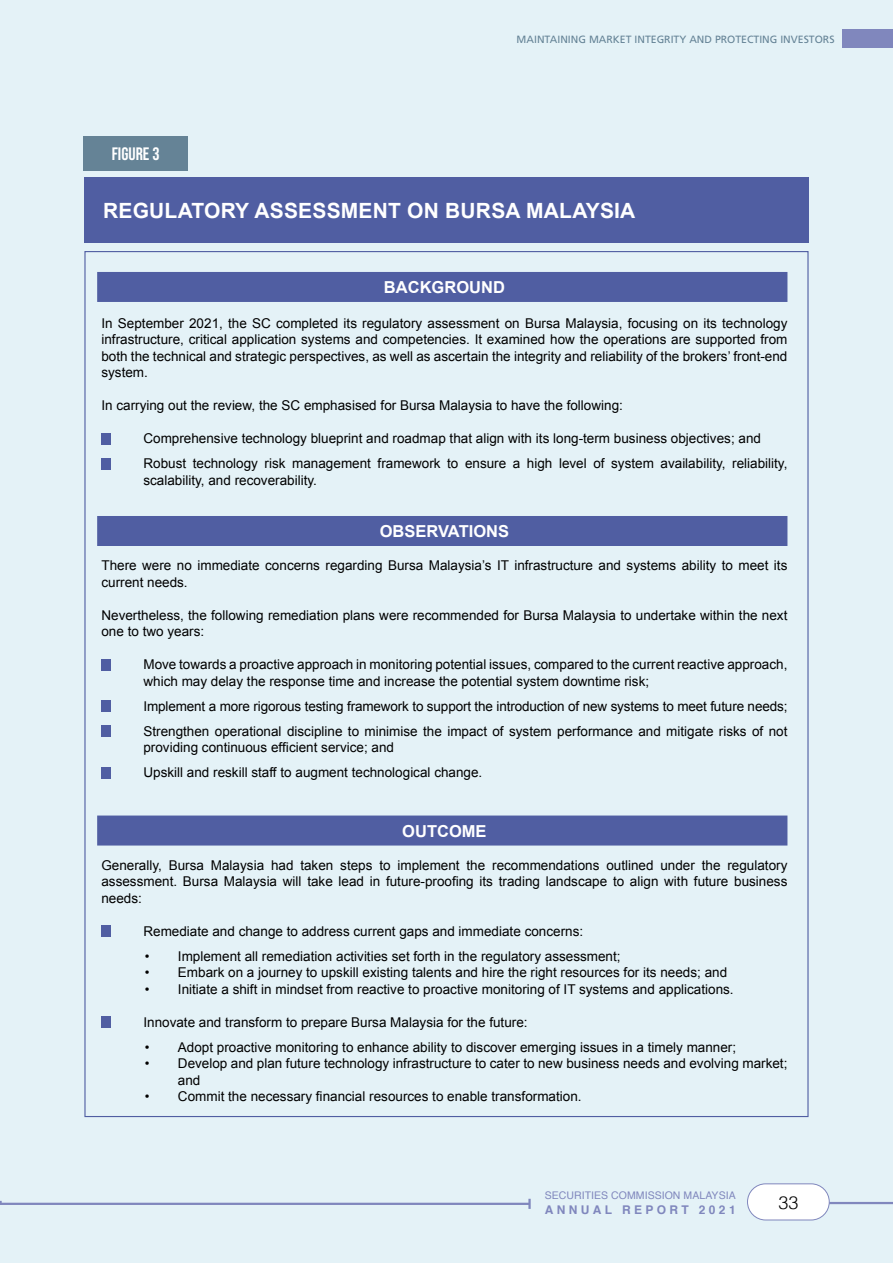
<style>
.page{position:relative;width:893px;height:1263px;background:#e4f2f7}
.page>*{position:absolute;margin:0;border:0;box-sizing:border-box;transform-origin:0 0}
.t1{font:700 21px "Arial";letter-spacing:.01em;color:#fff}
.t2{font:18px "Bebas Neue";color:#fff}
.t3{font:300 18px "Helvetica";color:#000}
.t4{font:700 16.5px "Arial";color:#fff}
.t5{font:13.5px/16.5px "Arial";color:#000}
.t6{font:700 12px "Helvetica";letter-spacing:.28em;color:#8087bd}
.t7{font:10.5px "Frutiger LT Std";color:#658396}
.t8{font:10.5px "Helvetica";letter-spacing:.005em;color:#8087bd}
</style>
<div class="page">
<div style="left:842px;top:30px;width:51px;height:18px;background:#8087bd"></div>
<hr style="left:0;top:1203px;width:530px;height:2px;background:#8087bd">
<svg style="left:528px;top:1199px;width:3px;height:10px"></svg>
<hr style="left:828px;top:1202px;width:65px;height:2px;background:#8087bd">
<div style="left:747px;top:1184px;width:82px;height:36px;background:#fff;border-radius:18px"></div>
<div style="left:747px;top:1183px;width:83px;height:37px;border:1px solid #8087bd;border-radius:18px"></div>
<div style="left:97px;top:272px;width:690px;height:30px;background:#505ea2"></div>
<div style="left:97px;top:516px;width:690px;height:30px;background:#505ea2"></div>
<div style="left:97px;top:815px;width:690px;height:30px;background:#505ea2"></div>
<div style="left:101px;top:433px;width:10px;height:12px;background:#505ea2"></div>
<div style="left:101px;top:458px;width:10px;height:12px;background:#505ea2"></div>
<div style="left:101px;top:659px;width:10px;height:12px;background:#505ea2"></div>
<div style="left:101px;top:701px;width:10px;height:11px;background:#505ea2"></div>
<div style="left:101px;top:726px;width:10px;height:11px;background:#505ea2"></div>
<div style="left:101px;top:767px;width:10px;height:12px;background:#505ea2"></div>
<div style="left:101px;top:926px;width:10px;height:11px;background:#505ea2"></div>
<div style="left:101px;top:1017px;width:10px;height:11px;background:#505ea2"></div>
<div style="left:84px;top:177px;width:724px;height:66px;background:#505ea2"></div>
<div style="left:83px;top:137px;width:105px;height:34px;background:#658396"></div>
<h2 class="t2" style="left:112px;top:144px;width:49px">FIGURE 3</h2>
<p class="t7" style="left:517px;top:33px;width:319px">MAINTAINING MARKET INTEGRITY AND PROTECTING INVESTORS</p>
<h1 class="t1" style="left:103px;top:197px;width:534px">REGULATORY ASSESSMENT ON BURSA MALAYSIA</h1>
<p class="t4" style="left:384px;top:277px;width:122px">BACKGROUND</p>
<p class="t5" style="left:101px;top:315px;width:687px;text-align:justify">In September 2021, the SC completed its regulatory assessment on Bursa Malaysia, focusing on its technology infrastructure, critical application systems and competencies. It examined how the operations are supported from both the technical and strategic perspectives, as well as ascertain the integrity and reliability of the brokers’ front-end system.</p>
<p class="t5" style="left:101px;top:397px;width:523px">In carrying out the review, the SC emphasised for Bursa Malaysia to have the following:</p>
<p class="t5" style="left:143px;top:426px;width:645px;line-height:25px">Comprehensive technology blueprint and roadmap that align with its long-term business objectives; and<br>Robust technology risk management framework to ensure a high level of system availability, reliability,</p>
<p class="t5" style="left:143px;top:472px;width:175px">scalability, and recoverability.</p>
<p class="t4" style="left:380px;top:521px;width:131px">OBSERVATIONS</p>
<p class="t5" style="left:101px;top:557px;width:687px">There were no immediate concerns regarding Bursa Malaysia’s IT infrastructure and systems ability to meet its current needs.</p>
<p class="t5" style="left:101px;top:607px;width:687px">Nevertheless, the following remediation plans were recommended for Bursa Malaysia to undertake within the next one to two years:</p>
<p class="t5" style="left:143px;top:656px;width:645px">Move towards a proactive approach in monitoring potential issues, compared to the current reactive approach, which may delay the response time and increase the potential system downtime risk;</p>
<p class="t5" style="left:143px;top:694px;width:645px;line-height:25px">Implement a more rigorous testing framework to support the introduction of new systems to meet future needs;<br>Strengthen operational discipline to minimise the impact of system performance and mitigate risks of not</p>
<p class="t5" style="left:143px;top:735px;width:340px;line-height:25px">providing continuous efficient service; and<br>Upskill and reskill staff to augment technological change.</p>
<p class="t4" style="left:402px;top:820px;width:86px">OUTCOME</p>
<p class="t5" style="left:101px;top:857px;width:687px;text-align:justify">Generally, Bursa Malaysia had taken steps to implement the recommendations outlined under the regulatory assessment. Bursa Malaysia will take lead in future-proofing its trading landscape to align with future business needs:</p>
<p class="t5" style="left:143px;top:923px;width:441px">Remediate and change to address current gaps and immediate concerns:</p>
<p class="t5" style="left:145px;top:948px;width:477px">• Implement all remediation activities set forth in the regulatory assessment;</p>
<p class="t5" style="left:145px;top:964px;width:584px">• Embark on a journey to upskill existing talents and hire the right resources for its needs; and</p>
<p class="t5" style="left:145px;top:981px;width:590px">• Initiate a shift in mindset from reactive to proactive monitoring of IT systems and applications.</p>
<p class="t5" style="left:143px;top:1014px;width:386px">Innovate and transform to prepare Bursa Malaysia for the future:</p>
<p class="t5" style="left:145px;top:1039px;width:593px">• Adopt proactive monitoring to enhance ability to discover emerging issues in a timely manner;</p>
<p class="t5" style="left:178px;top:1055px;width:611px;text-indent:-33px">• Develop and plan future technology infrastructure to cater to new business needs and evolving market; and</p>
<p class="t5" style="left:145px;top:1088px;width:438px">• Commit the necessary financial resources to enable transformation.</p>
<p class="t8" style="left:545px;top:1187px;width:192px">SECURITIES COMMISSION MALAYSIA</p>
<p class="t6" style="left:545px;top:1200px;width:192px">ANNUAL REPORT 2021</p>
<h2 class="t3" style="left:778px;top:1187px;width:22px">33</h2>
</div>
